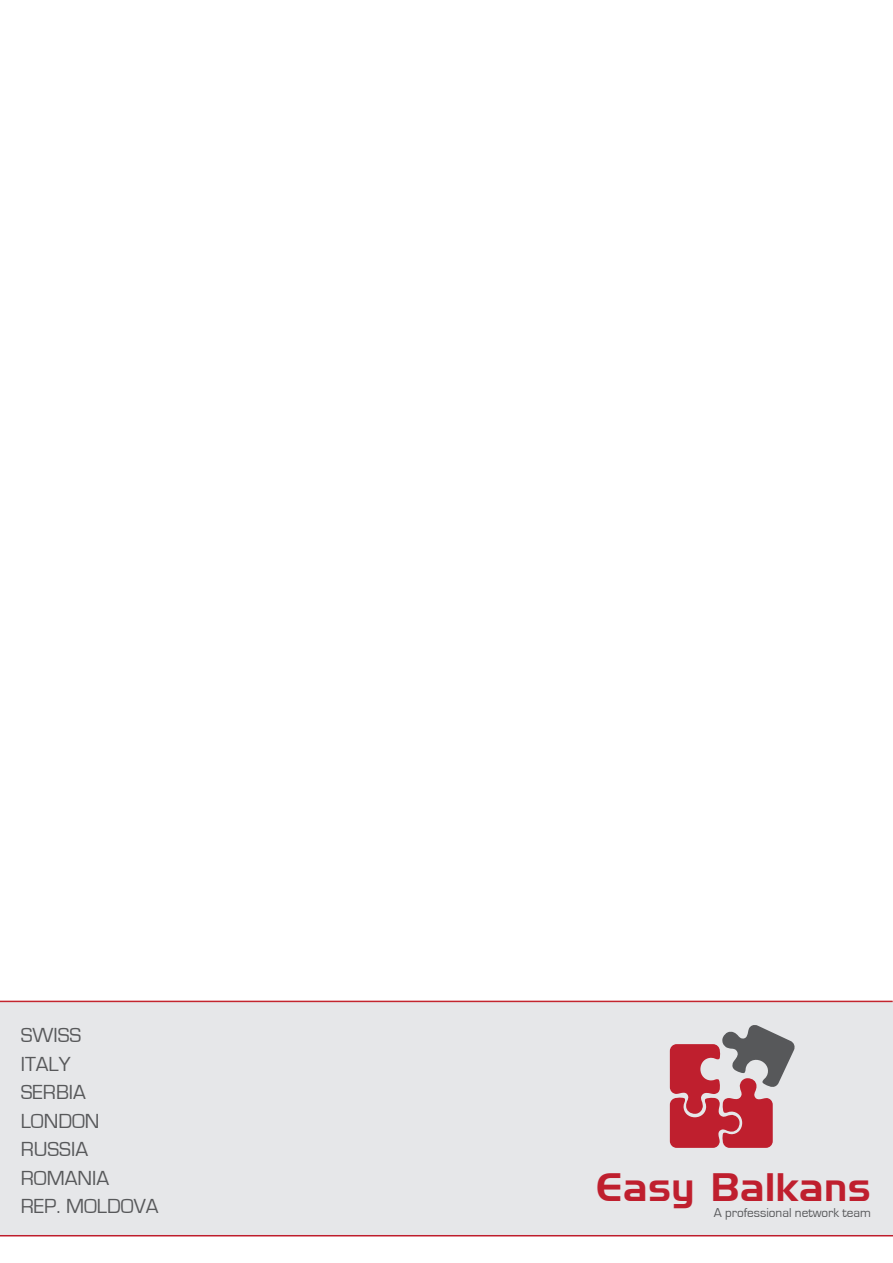
<style>
.page{position:relative;width:893px;height:1263px;background:#fff}
.page>*{position:absolute;margin:0;border:0;box-sizing:border-box;transform-origin:0 0}
.t1{font:38.7px "Handel Gothic BT";letter-spacing:.01em;color:#bf1f2e}
.t2{font:21px/28.5px "Eurostile";color:#57585a}
.t3{font:13.2px "Eurostile";color:#57585a}
</style>
<div class="page">
<div style="left:0;top:1001px;width:893px;height:235px;background:#e6e7e9"></div>
<svg style="left:670px;top:1025px;width:125px;height:123px"></svg>
<hr style="left:0;top:1001px;width:893px;height:1px;background:#c3262e">
<hr style="left:0;top:1235px;width:893px;height:1px;background:#be1d2c">
<p class="t2" style="left:21px;top:1022px;width:139px">SWISS<br>ITALY<br>SERBIA<br>LONDON<br>RUSSIA<br>ROMANIA<br>REP. MOLDOVA</p>
<p class="t1" style="left:597px;top:1164px;width:276px">Easy Balkans</p>
<p class="t3" style="left:714px;top:1206px;width:159px">A professional network team</p>
</div>
